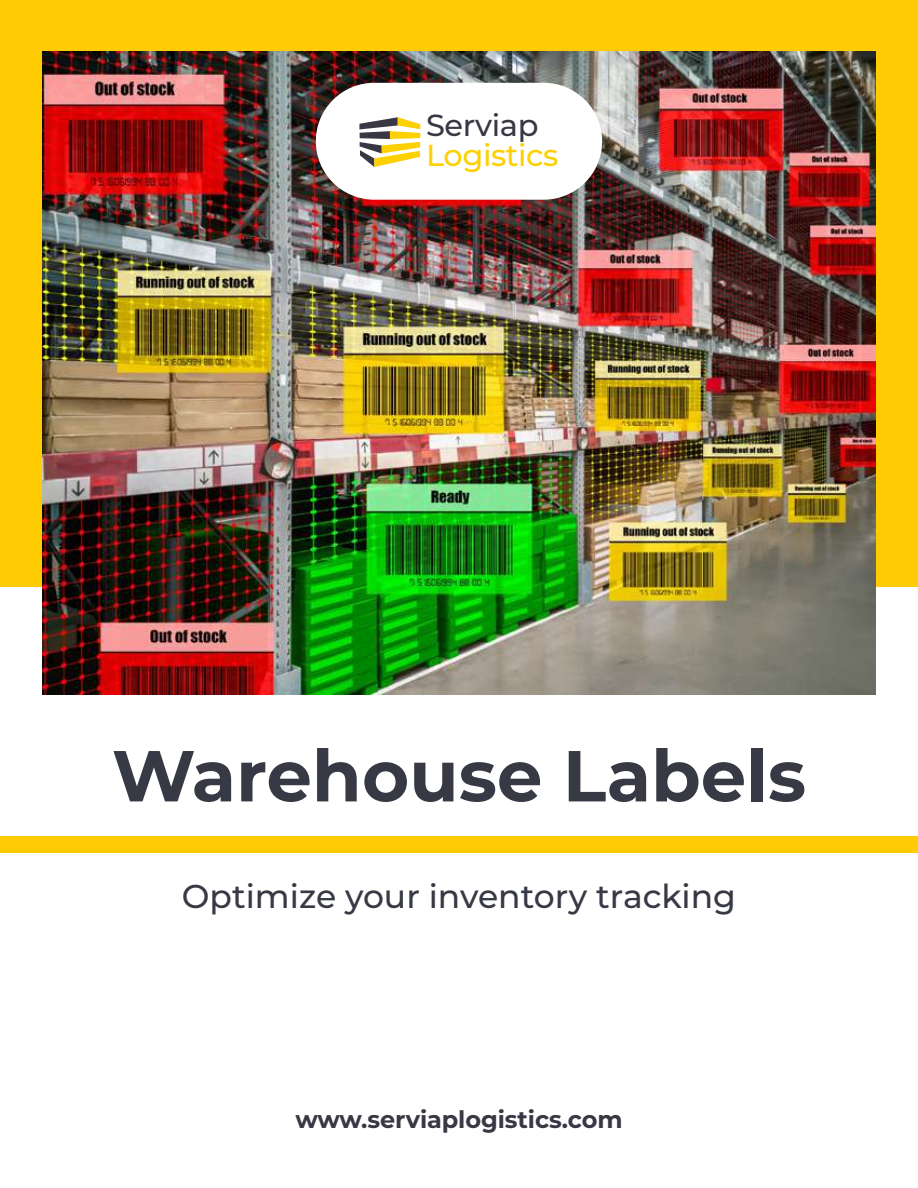
<style>
.page{position:relative;width:918px;height:1188px;background:#fff}
.page>*{position:absolute;margin:0;border:0;box-sizing:border-box;transform-origin:0 0}
.t1{font:700 72px "Montserrat";color:#373945}
.t2{font:500 33px "Montserrat";color:#373945}
.t3{font:500 30.45px "Montserrat";letter-spacing:-.015em;color:#fdd001}
.t4{font:500 30.45px "Montserrat";letter-spacing:-.015em;color:#383845}
.t5{font:700 24px "Montserrat";letter-spacing:-.005em;color:#373844}
</style>
<div class="page">
<div style="left:0;top:837px;width:918px;height:16px;background:#ffcb03"></div>
<div style="left:0;top:0;width:918px;height:587px;background:#ffcb03"></div>
<img style="left:42px;top:51px;width:834px;height:643px">
<div style="left:316px;top:83px;width:286px;height:117px;background:#fff;border-radius:58px"></div>
<svg style="left:359px;top:117px;width:61px;height:50px"></svg>
<p class="t4" style="left:426px;top:104px;width:114px">Serviap</p>
<p class="t3" style="left:426px;top:134px;width:134px">Logistics</p>
<h1 class="t1" style="left:112px;top:724px;width:696px">Warehouse Labels</h1>
<p class="t2" style="left:182px;top:873px;width:556px">Optimize your inventory tracking</p>
<p class="t5" style="left:295px;top:1103px;width:329px">www.serviaplogistics.com</p>
</div>
